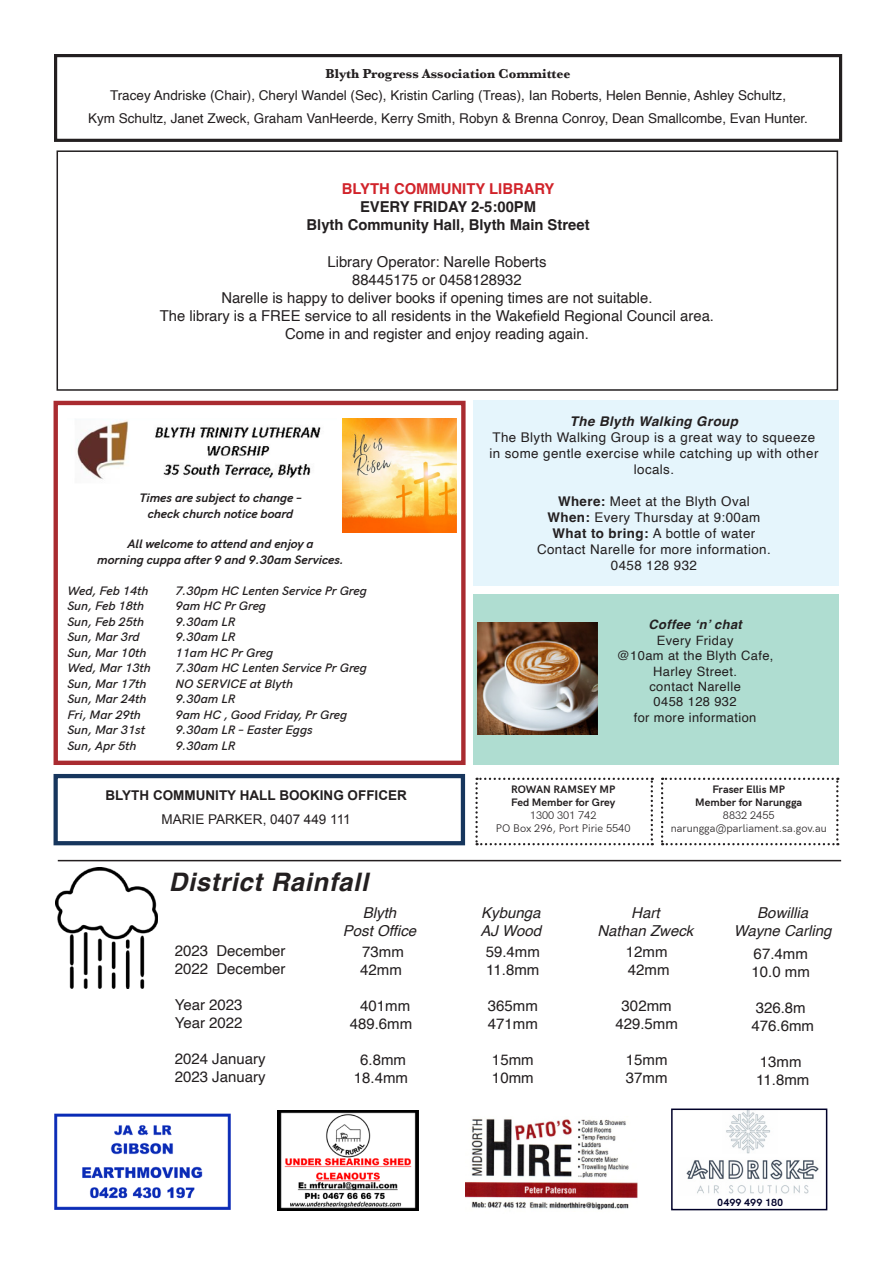
<style>
.page{position:relative;width:893px;height:1263px;background:#fff}
.page>*{position:absolute;margin:0;border:0;box-sizing:border-box;transform-origin:0 0}
.t1{font:italic 700 25.5px "Helvetica";letter-spacing:.03em;color:#231f20}
.t2{font:15px "Helvetica";color:#231f20}
.t3{font:italic 15px "Helvetica";color:#231f20}
.t4{font:700 15px "Helvetica";color:#231f20}
.t5{font:700 15px "Helvetica";color:#d1232a}
.t6{font:13.5px "Helvetica";color:#231f20}
.t7{font:700 13.5px "Baskerville";color:#231f20}
.t8{font:700 13.5px "Arial";color:#231f20}
.t9{font:13.5px "Arial";color:#231f20}
.t10{font:13.35px/16px "Helvetica";letter-spacing:.03em;color:#231f20;text-align:center}
.t11{font:italic 700 13.35px "Helvetica";letter-spacing:.03em;color:#231f20}
.t12{font:12.9px "Helvetica";letter-spacing:.03em;color:#231f20}
.t13{font:italic 700 12.9px "Helvetica";letter-spacing:.03em;color:#231f20}
.t14{font:italic 600 12.3px "HK Grotesk";color:#231f20}
.t15{font:italic 700 12.3px "HK Grotesk";color:#231f20}
.t16{font:10.95px "HK Grotesk";color:#231f20}
.t17{font:700 10.95px "HK Grotesk";color:#231f20}
.t18{font:700 10.5px "HK Grotesk";color:#000029}
.s1{font-weight:700}
</style>
<div class="page">
<img style="left:54px;top:1114px;width:176px;height:96px">
<img style="left:686px;top:1159px;width:133px;height:35px">
<img style="left:726px;top:1111px;width:44px;height:42px">
<div style="left:671px;top:1108px;width:156px;height:102px;border:2px solid #000029"></div>
<img style="left:465px;top:1118px;width:172px;height:92px">
<img style="left:277px;top:1111px;width:141px;height:99px">
<div style="left:54px;top:54px;width:788px;height:88px;border:3px solid #231f20"></div>
<img style="left:56px;top:867px;width:102px;height:121px">
<hr style="left:58px;top:860px;width:783px;height:1px;background:#231f20">
<div style="left:57px;top:150px;width:781px;height:241px;border:2px solid #231f20"></div>
<img style="left:76px;top:420px;width:245px;height:60px">
<div style="left:54px;top:401px;width:412px;height:364px;border:4px solid #a92b30"></div>
<img style="left:343px;top:419px;width:113px;height:114px">
<div style="left:473px;top:401px;width:365px;height:185px;background:#e5f5fc"></div>
<div style="left:473px;top:595px;width:365px;height:170px;background:#afddd1"></div>
<img style="left:477px;top:622px;width:120px;height:112px">
<svg style="left:475px;top:778px;width:178px;height:67px"></svg>
<svg style="left:661px;top:778px;width:177px;height:67px"></svg>
<div style="left:54px;top:774px;width:411px;height:71px;border:4px solid #17365d"></div>
<p class="t7" style="left:326px;top:64px;width:247px">Blyth Progress Association Committee</p>
<p class="t6" style="left:110px;top:85px;width:678px">Tracey Andriske (Chair), Cheryl Wandel (Sec), Kristin Carling (Treas), Ian Roberts, Helen Bennie, Ashley Schultz,</p>
<p class="t6" style="left:88px;top:108px;width:721px">Kym Schultz, Janet Zweck, Graham VanHeerde, Kerry Smith, Robyn &amp; Brenna Conroy, Dean Smallcombe, Evan Hunter.</p>
<p class="t5" style="left:342px;top:180px;width:214px">BLYTH COMMUNITY LIBRARY</p>
<p class="t4" style="left:360px;top:198px;width:178px">EVERY FRIDAY 2-5:00PM</p>
<p class="t4" style="left:307px;top:216px;width:285px">Blyth Community Hall, Blyth Main Street</p>
<p class="t2" style="left:328px;top:250px;width:220px">Library Operator: Narelle Roberts</p>
<p class="t2" style="left:352px;top:268px;width:171px">88445175 or 0458128932</p>
<p class="t2" style="left:221px;top:286px;width:433px">Narelle is happy to deliver books if opening times are not suitable.</p>
<p class="t2" style="left:160px;top:304px;width:556px">The library is a FREE service to all residents in the Wakefield Regional Council area.</p>
<p class="t2" style="left:285px;top:322px;width:305px">Come in and register and enjoy reading again.</p>
<p class="t15" style="left:140px;top:489px;width:164px">Times are subject to change –</p>
<p class="t15" style="left:148px;top:504px;width:147px">check church notice board</p>
<p class="t15" style="left:127px;top:535px;width:188px">All welcome to attend and enjoy a</p>
<p class="t15" style="left:97px;top:550px;width:248px">morning cuppa after 9 and 9.30am Services.</p>
<p class="t14" style="left:68px;top:581px;width:82px">Wed, Feb 14th</p>
<p class="t14" style="left:176px;top:581px;width:193px">7.30pm HC Lenten Service Pr Greg</p>
<p class="t14" style="left:68px;top:597px;width:78px">Sun, Feb 18th</p>
<p class="t14" style="left:176px;top:597px;width:92px">9am HC Pr Greg</p>
<p class="t14" style="left:68px;top:612px;width:78px">Sun, Feb 25th</p>
<p class="t14" style="left:176px;top:612px;width:61px">9.30am LR</p>
<p class="t14" style="left:68px;top:628px;width:74px">Sun, Mar 3rd</p>
<p class="t14" style="left:176px;top:628px;width:61px">9.30am LR</p>
<p class="t14" style="left:68px;top:643px;width:80px">Sun, Mar 10th</p>
<p class="t14" style="left:176px;top:643px;width:99px">11am HC Pr Greg</p>
<p class="t14" style="left:68px;top:659px;width:85px">Wed, Mar 13th</p>
<p class="t14" style="left:176px;top:659px;width:193px">7.30am HC Lenten Service Pr Greg</p>
<p class="t14" style="left:68px;top:674px;width:80px">Sun, Mar 17th</p>
<p class="t14" style="left:176px;top:674px;width:119px">NO SERVICE at Blyth</p>
<p class="t14" style="left:68px;top:690px;width:80px">Sun, Mar 24th</p>
<p class="t14" style="left:176px;top:690px;width:61px">9.30am LR</p>
<p class="t14" style="left:68px;top:705px;width:75px">Fri, Mar 29th</p>
<p class="t14" style="left:176px;top:705px;width:173px">9am HC , Good Friday, Pr Greg</p>
<p class="t14" style="left:68px;top:721px;width:79px">Sun, Mar 31st</p>
<p class="t14" style="left:176px;top:721px;width:139px">9.30am LR – Easter Eggs</p>
<p class="t14" style="left:68px;top:736px;width:70px">Sun, Apr 5th</p>
<p class="t14" style="left:176px;top:736px;width:61px">9.30am LR</p>
<p class="t8" style="left:106px;top:786px;width:303px">BLYTH COMMUNITY HALL BOOKING OFFICER</p>
<p class="t9" style="left:162px;top:810px;width:191px">MARIE PARKER, 0407 449 111</p>
<p class="t1" style="left:169px;top:866px;width:201px">District Rainfall</p>
<p class="t2" style="left:175px;top:939px;width:112px">2023 December</p>
<p class="t2" style="left:175px;top:957px;width:112px">2022 December</p>
<p class="t2" style="left:175px;top:993px;width:69px">Year 2023</p>
<p class="t2" style="left:175px;top:1011px;width:69px">Year 2022</p>
<p class="t2" style="left:175px;top:1047px;width:92px">2024 January</p>
<p class="t2" style="left:175px;top:1065px;width:92px">2023 January</p>
<p class="t3" style="left:363px;top:901px;width:35px">Blyth</p>
<p class="t3" style="left:343px;top:919px;width:75px">Post Office</p>
<p class="t2" style="left:362px;top:940px;width:43px">73mm</p>
<p class="t2" style="left:360px;top:958px;width:43px">42mm</p>
<p class="t2" style="left:360px;top:994px;width:52px">401mm</p>
<p class="t2" style="left:350px;top:1012px;width:64px">489.6mm</p>
<p class="t2" style="left:360px;top:1048px;width:47px">6.8mm</p>
<p class="t2" style="left:354px;top:1066px;width:56px">18.4mm</p>
<p class="t11" style="left:570px;top:413px;width:170px">The Blyth Walking Group</p>
<p class="t10" style="left:489px;top:430px;width:330px">The Blyth Walking Group is a great way to squeeze in some gentle exercise while catching up with other locals.</p>
<p class="t10" style="left:547px;top:494px;width:214px"><span class="s1">Where:</span> Meet at the Blyth Oval<br><span class="s1">When:</span> Every Thursday at 9:00am<br><span class="s1">What to bring:</span> A bottle of water</p>
<p class="t10" style="left:537px;top:542px;width:235px">Contact Narelle for more information.</p>
<p class="t10" style="left:611px;top:558px;width:88px">0458 128 932</p>
<p class="t13" style="left:648px;top:617px;width:95px">Coffee ‘n’ chat</p>
<p class="t12" style="left:657px;top:630px;width:78px">Every Friday</p>
<p class="t12" style="left:617px;top:645px;width:158px">@10am at the Blyth Cafe,</p>
<p class="t12" style="left:653px;top:661px;width:85px">Harley Street.</p>
<p class="t12" style="left:649px;top:676px;width:93px">contact Narelle</p>
<p class="t12" style="left:654px;top:692px;width:85px">0458 128 932</p>
<p class="t12" style="left:634px;top:707px;width:124px">for more information</p>
<p class="t17" style="left:511px;top:781px;width:106px">ROWAN RAMSEY MP</p>
<p class="t17" style="left:511px;top:794px;width:106px">Fed Member for Grey</p>
<p class="t16" style="left:530px;top:807px;width:68px">1300 301 742</p>
<p class="t16" style="left:496px;top:820px;width:136px">PO Box 296, Port Pirie 5540</p>
<p class="t17" style="left:712px;top:781px;width:74px">Fraser Ellis MP</p>
<p class="t17" style="left:695px;top:794px;width:108px">Member for Narungga</p>
<p class="t16" style="left:723px;top:807px;width:53px">8832 2455</p>
<p class="t16" style="left:671px;top:820px;width:157px">narungga@parliament.sa.gov.au</p>
<p class="t3" style="left:481px;top:901px;width:61px">Kybunga</p>
<p class="t3" style="left:481px;top:919px;width:62px">AJ Wood</p>
<p class="t2" style="left:486px;top:940px;width:56px">59.4mm</p>
<p class="t2" style="left:486px;top:958px;width:55px">11.8mm</p>
<p class="t2" style="left:488px;top:994px;width:52px">365mm</p>
<p class="t2" style="left:488px;top:1012px;width:52px">471mm</p>
<p class="t2" style="left:492px;top:1048px;width:43px">15mm</p>
<p class="t2" style="left:492px;top:1066px;width:43px">10mm</p>
<p class="t3" style="left:631px;top:901px;width:30px">Hart</p>
<p class="t3" style="left:597px;top:919px;width:97px">Nathan Zweck</p>
<p class="t2" style="left:626px;top:940px;width:43px">12mm</p>
<p class="t2" style="left:628px;top:958px;width:43px">42mm</p>
<p class="t2" style="left:622px;top:994px;width:52px">302mm</p>
<p class="t2" style="left:615px;top:1012px;width:64px">429.5mm</p>
<p class="t2" style="left:626px;top:1048px;width:43px">15mm</p>
<p class="t2" style="left:626px;top:1066px;width:43px">37mm</p>
<p class="t3" style="left:757px;top:901px;width:52px">Bowillia</p>
<p class="t3" style="left:734px;top:919px;width:99px">Wayne Carling</p>
<p class="t2" style="left:754px;top:942px;width:56px">67.4mm</p>
<p class="t2" style="left:752px;top:960px;width:60px">10.0 mm</p>
<p class="t2" style="left:756px;top:996px;width:52px">326.8m</p>
<p class="t2" style="left:752px;top:1014px;width:64px">476.6mm</p>
<p class="t2" style="left:760px;top:1050px;width:43px">13mm</p>
<p class="t2" style="left:756px;top:1068px;width:55px">11.8mm</p>
<p class="t18" style="left:717px;top:1194px;width:67px">0499 499 180</p>
</div>
